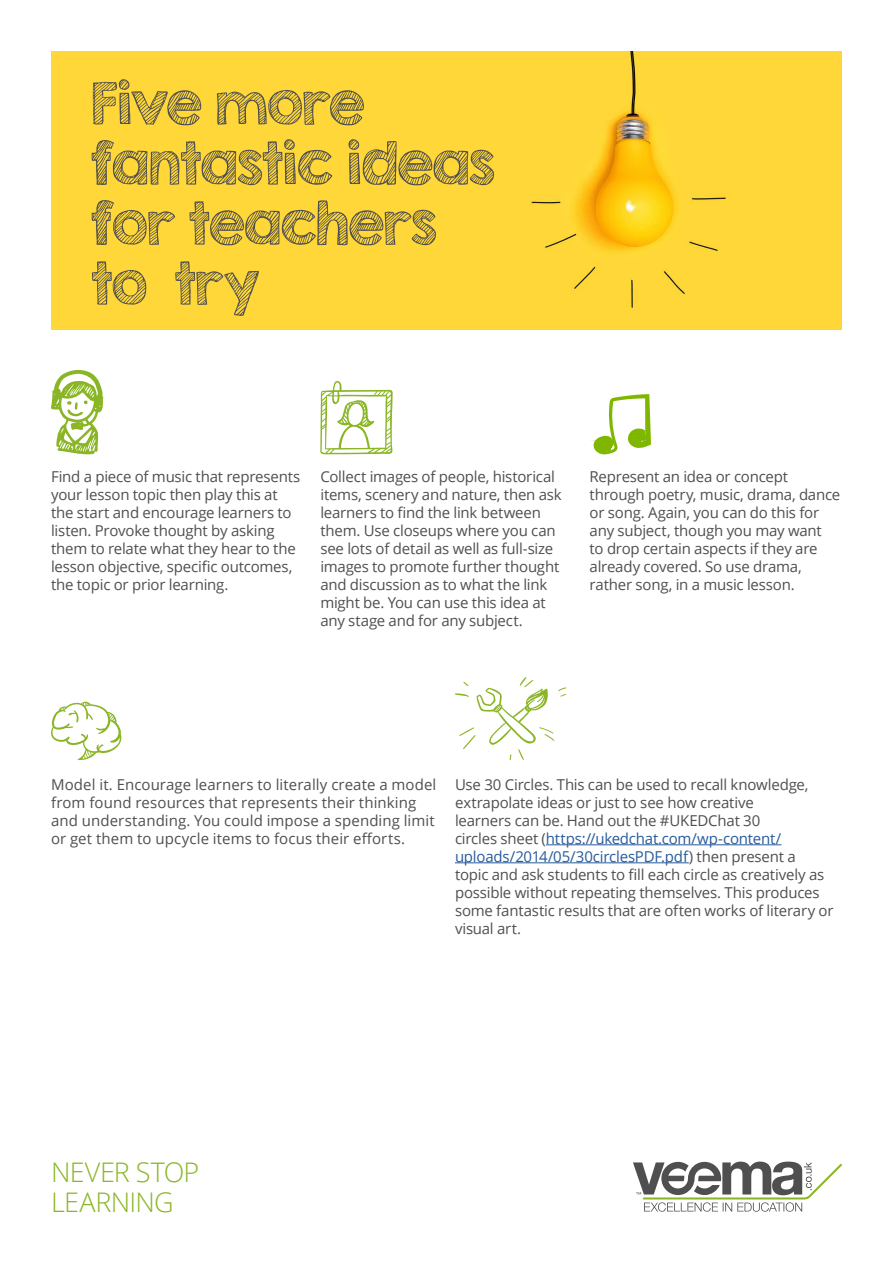
<style>
.page{position:relative;width:893px;height:1263px;background:#fff}
.page>*{position:absolute;margin:0;border:0;box-sizing:border-box;transform-origin:0 0}
.t1{font:52.5px/60px "KG Second Chances Sketch";letter-spacing:-.025em;color:#504f4f}
.t2{font:300 27px/30px "Open Sans";letter-spacing:-.025em;color:#8ab625}
.t3{font:15px/18px "Open Sans";letter-spacing:-.015em;color:#504f4f}
.t4{font:15px/18px "Open Sans";letter-spacing:.005em;color:#504f4f}
.s1{color:#275b9b}
</style>
<div class="page">
<svg style="left:633px;top:1161px;width:209px;height:51px"></svg>
<hr style="left:546px;top:844px;width:235px;height:1px;background:#275b9b">
<hr style="left:455px;top:862px;width:234px;height:1px;background:#275b9b">
<svg style="left:51px;top:370px;width:53px;height:85px"></svg>
<svg style="left:320px;top:381px;width:73px;height:74px"></svg>
<svg style="left:591px;top:394px;width:60px;height:60px"></svg>
<svg style="left:51px;top:702px;width:71px;height:58px"></svg>
<svg style="left:455px;top:677px;width:112px;height:83px"></svg>
<div style="left:51px;top:51px;width:791px;height:279px;background:#ffd739"></div>
<h1 class="t1" style="left:91px;top:73px;width:405px">Five more fantastic ideas for teachers to try</h1>
<p class="t3" style="left:51px;top:467px;width:251px">Find a piece of music that represents your lesson topic then play this at the start and encourage learners to listen. Provoke thought by asking them to relate what they hear to the lesson objective, specific outcomes, the topic or prior learning.</p>
<p class="t3" style="left:320px;top:467px;width:243px">Collect images of people, historical items, scenery and nature, then ask learners to find the link between them. Use closeups where you can see lots of detail as well as full-size images to promote further thought and discussion as to what the link might be. You can use this idea at any stage and for any subject.</p>
<p class="t3" style="left:590px;top:467px;width:252px">Represent an idea or concept through poetry, music, drama, dance or song. Again, you can do this for any subject, though you may want<br>to drop certain aspects if they are already covered. So use drama, rather song, in a music lesson.</p>
<p class="t4" style="left:51px;top:775px;width:387px">Model it. Encourage learners to literally create a model from found resources that represents their thinking and understanding. You could impose a spending limit or get them to upcycle items to focus their efforts.</p>
<p class="t3" style="left:455px;top:775px;width:380px">Use 30 Circles. This can be used to recall knowledge, extrapolate ideas or just to see how creative<br>learners can be. Hand out the #UKEDChat 30<br>circles sheet (<span class="s1">https://ukedchat.com/wp-content/ uploads/2014/05/30circlesPDF.pdf</span>) then present a<br>topic and ask students to fill each circle as creatively as possible without repeating themselves. This produces some fantastic results that are often works of literary or visual art.</p>
<h2 class="t2" style="left:51px;top:1156px;width:150px">NEVER STOP<br>LEARNING</h2>
</div>
